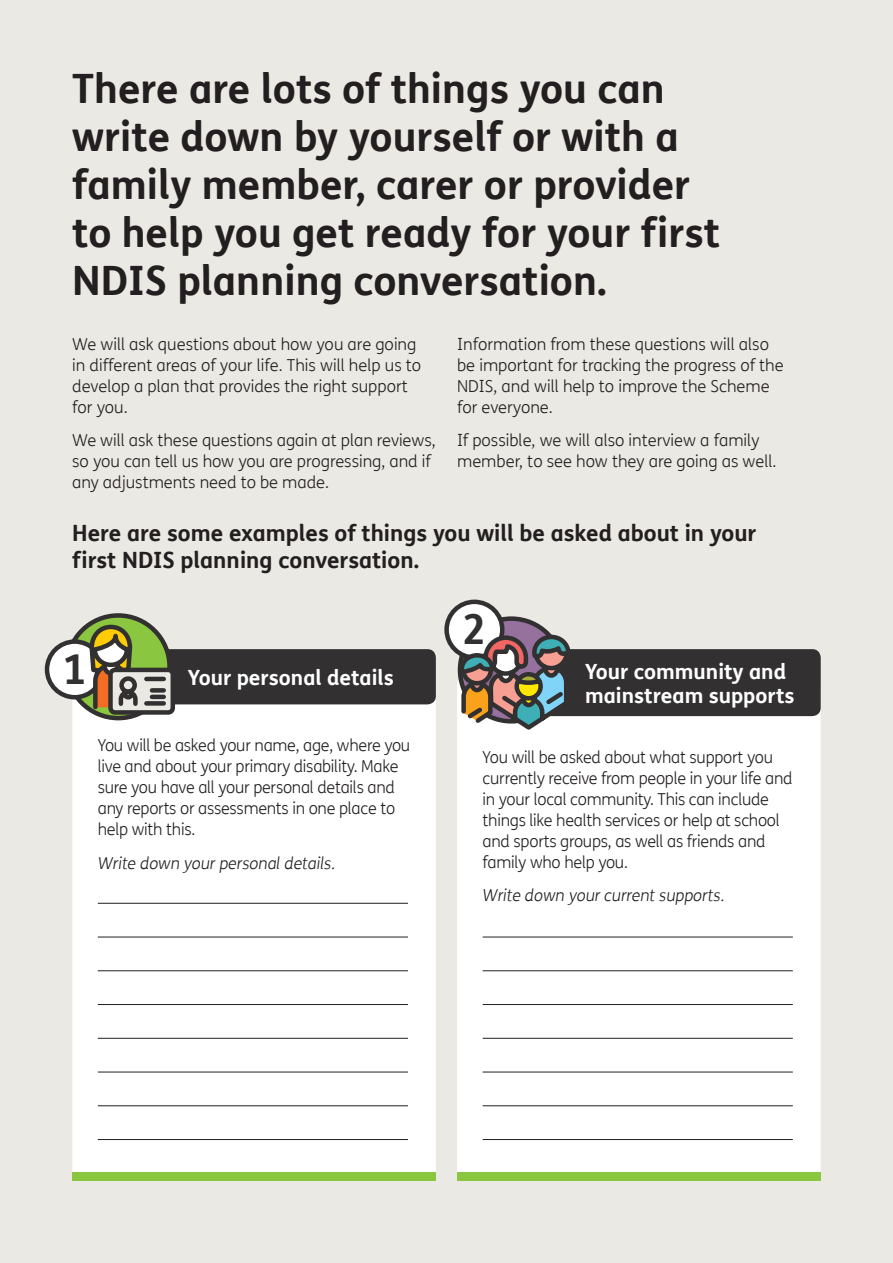
<style>
.page{position:relative;width:893px;height:1263px;background:#ebe9e4}
.page>*{position:absolute;margin:0;border:0;box-sizing:border-box;transform-origin:0 0}
.t1{font:700 41.25px "FS Me Pro";color:#323031}
.Intro_Para_2{font:700 40.5px/48px "FS Me Pro";color:#231f20}
.Heading_2{font:700 22.5px/27px "FS Me Pro";color:#231f20}
.Heading_3{font:700 21px/24px "FS Me Pro";color:#fff}
.Body_Copy{font:300 16.5px/21px "FS Me Pro";letter-spacing:-.015em;color:#231f20}
.Body_Copy-2{font:italic 300 16.5px "FS Me Pro";color:#231f20}
</style>
<div class="page">
<div style="left:72px;top:698px;width:364px;height:474px;background:#fff"></div>
<div style="left:457px;top:710px;width:364px;height:462px;background:#fff"></div>
<div style="left:72px;top:1172px;width:364px;height:9px;background:#8ac63f"></div>
<div style="left:457px;top:1172px;width:364px;height:9px;background:#8ac63f"></div>
<div style="left:98px;top:649px;width:338px;height:55px;background:#323031;border-radius:9px"></div>
<svg style="left:67px;top:615px;width:103px;height:103px"></svg>
<div style="left:474px;top:649px;width:347px;height:67px;background:#323031;border-radius:9px"></div>
<svg style="left:460px;top:619px;width:103px;height:102px"></svg>
<div style="left:47px;top:642px;width:56px;height:55px;background:#fff;border-radius:50%"></div>
<div style="left:45px;top:639px;width:60px;height:60px;border:4px solid #323031;border-radius:50%"></div>
<svg style="left:87px;top:622px;width:92px;height:96px"></svg>
<div style="left:447px;top:602px;width:55px;height:55px;background:#fff;border-radius:50%"></div>
<div style="left:444px;top:600px;width:60px;height:60px;border:4px solid #323031;border-radius:50%"></div>
<svg style="left:457px;top:632px;width:116px;height:101px"></svg>
<hr style="left:98px;top:903px;width:310px;height:1px;background:#231f20">
<hr style="left:98px;top:937px;width:310px;height:1px;background:#231f20">
<hr style="left:483px;top:937px;width:310px;height:1px;background:#231f20">
<hr style="left:98px;top:970px;width:310px;height:1px;background:#231f20">
<hr style="left:483px;top:970px;width:310px;height:1px;background:#231f20">
<hr style="left:98px;top:1004px;width:310px;height:1px;background:#231f20">
<hr style="left:483px;top:1004px;width:310px;height:1px;background:#231f20">
<hr style="left:98px;top:1038px;width:310px;height:1px;background:#231f20">
<hr style="left:483px;top:1038px;width:310px;height:1px;background:#231f20">
<hr style="left:98px;top:1072px;width:310px;height:1px;background:#231f20">
<hr style="left:483px;top:1072px;width:310px;height:1px;background:#231f20">
<hr style="left:98px;top:1105px;width:310px;height:1px;background:#231f20">
<hr style="left:483px;top:1105px;width:310px;height:1px;background:#231f20">
<hr style="left:98px;top:1139px;width:310px;height:1px;background:#231f20">
<hr style="left:483px;top:1139px;width:310px;height:1px;background:#231f20">
<p class="Intro_Para_2" style="left:72px;top:62px;width:649px">There are lots of things you can write down by yourself or with a family member, carer or provider to help you get ready for your first<br>NDIS planning conversation.</p>
<p class="Body_Copy" style="left:72px;top:333px;width:350px">We will ask questions about how you are going in different areas of your life. This will help us to develop a plan that provides the right support for you.</p>
<p class="Body_Copy" style="left:72px;top:430px;width:365px">We will ask these questions again at plan reviews, so you can tell us how you are progressing, and if any adjustments need to be made.</p>
<p class="Body_Copy" style="left:457px;top:333px;width:328px">Information from these questions will also be important for tracking the progress of the NDIS, and will help to improve the Scheme for everyone.</p>
<p class="Body_Copy" style="left:457px;top:430px;width:321px">If possible, we will also interview a family member, to see how they are going as well.</p>
<p class="Heading_2" style="left:72px;top:518px;width:686px">Here are some examples of things you will be asked about in your first NDIS planning conversation.</p>
<h1 class="t1" style="left:63px;top:637px;width:26px">1</h1>
<h2 class="Heading_3" style="left:188px;top:664px;width:207px">Your personal details</h2>
<p class="Body_Copy" style="left:98px;top:734px;width:314px">You will be asked your name, age, where you live and about your primary disability. Make sure you have all your personal details and any reports or assessments in one place to help with this.</p>
<p class="Body_Copy-2" style="left:98px;top:851px;width:239px">Write down your personal details.</p>
<h1 class="t1" style="left:462px;top:597px;width:26px">2</h1>
<h2 class="Heading_3" style="left:585px;top:658px;width:211px">Your community and mainstream supports</h2>
<p class="Body_Copy" style="left:483px;top:746px;width:312px">You will be asked about what support you currently receive from people in your life and in your local community. This can include things like health services or help at school and sports groups, as well as friends and family who help you.</p>
<p class="Body_Copy-2" style="left:483px;top:884px;width:243px">Write down your current supports.</p>
</div>
